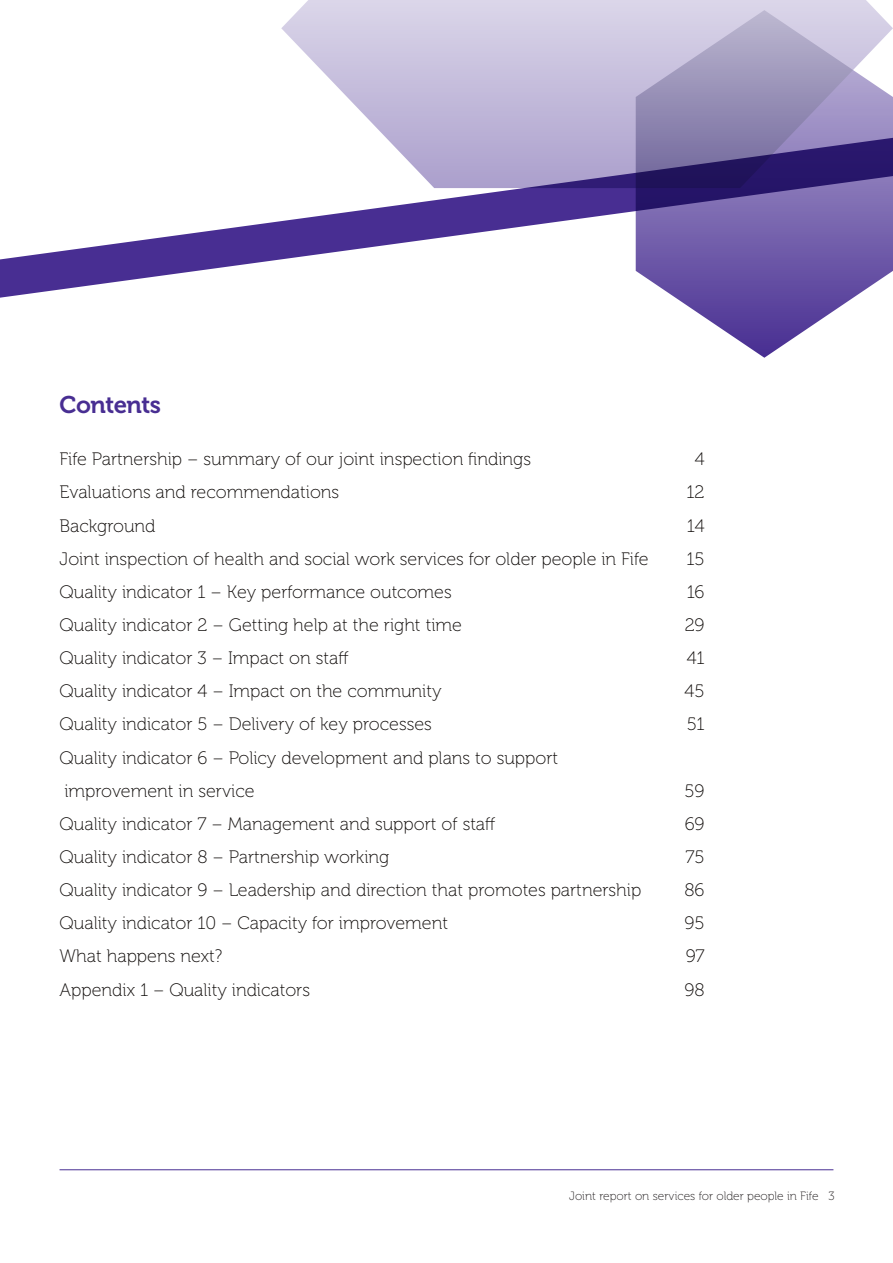
<style>
.page{position:relative;width:893px;height:1263px;background:#fff}
.page>*{position:absolute;margin:0;border:0;box-sizing:border-box;transform-origin:0 0}
.t1{font:24px "Museo 700";letter-spacing:-.02em;color:#482e92}
.t2{font:18px/33.2px "Museo 100";color:#0c0806}
.t3{font:12px "Museo 100";color:#231f20}
</style>
<div class="page">
<svg style="left:0;top:188px;width:636px;height:110px"></svg>
<hr style="left:60px;top:1169px;width:773px;height:1px;background:#482e92">
<svg style="left:281px;top:0;width:594px;height:188px"></svg>
<svg style="left:636px;top:10px;width:257px;height:348px;background:#9185b8"></svg>
<h1 class="t1" style="left:60px;top:392px;width:103px">Contents</h1>
<p class="t2" style="left:60px;top:443px;width:473px">Fife Partnership – summary of our joint inspection findings</p>
<p class="t2" style="left:695px;top:443px;width:11px">4</p>
<p class="t2" style="left:60px;top:476px;width:281px">Evaluations and recommendations</p>
<p class="t2" style="left:686px;top:476px;width:20px">12</p>
<p class="t2" style="left:60px;top:509px;width:98px">Background</p>
<p class="t2" style="left:687px;top:509px;width:19px">14</p>
<p class="t2" style="left:60px;top:542px;width:591px">Joint inspection of health and social work services for older people in Fife</p>
<p class="t2" style="left:687px;top:542px;width:19px">15</p>
<p class="t2" style="left:60px;top:576px;width:394px">Quality indicator 1 – Key performance outcomes</p>
<p class="t2" style="left:687px;top:576px;width:19px">16</p>
<p class="t2" style="left:60px;top:609px;width:404px">Quality indicator 2 – Getting help at the right time</p>
<p class="t2" style="left:685px;top:609px;width:21px">29</p>
<p class="t2" style="left:60px;top:642px;width:290px">Quality indicator 3 – Impact on staff</p>
<p class="t2" style="left:687px;top:642px;width:19px">41</p>
<p class="t2" style="left:60px;top:675px;width:384px">Quality indicator 4 – Impact on the community</p>
<p class="t2" style="left:685px;top:675px;width:21px">45</p>
<p class="t2" style="left:60px;top:708px;width:374px">Quality indicator 5 – Delivery of key processes</p>
<p class="t2" style="left:687px;top:708px;width:19px">51</p>
<p class="t2" style="left:60px;top:741px;width:500px">Quality indicator 6 – Policy development and plans to support improvement in service</p>
<p class="t2" style="left:685px;top:774px;width:21px">59</p>
<p class="t2" style="left:60px;top:807px;width:437px">Quality indicator 7 – Management and support of staff</p>
<p class="t2" style="left:685px;top:807px;width:21px">69</p>
<p class="t2" style="left:60px;top:841px;width:331px">Quality indicator 8 – Partnership working</p>
<p class="t2" style="left:686px;top:841px;width:20px">75</p>
<p class="t2" style="left:60px;top:874px;width:583px">Quality indicator 9 – Leadership and direction that promotes partnership</p>
<p class="t2" style="left:684px;top:874px;width:22px">86</p>
<p class="t2" style="left:60px;top:907px;width:390px">Quality indicator 10 – Capacity for improvement</p>
<p class="t2" style="left:685px;top:907px;width:21px">95</p>
<p class="t2" style="left:60px;top:940px;width:164px">What happens next?</p>
<p class="t2" style="left:686px;top:940px;width:20px">97</p>
<p class="t2" style="left:60px;top:973px;width:252px">Appendix 1 – Quality indicators</p>
<p class="t2" style="left:684px;top:973px;width:22px">98</p>
<p class="t3" style="left:569px;top:1189px;width:267px">Joint report on services for older people in Fife 3</p>
</div>
